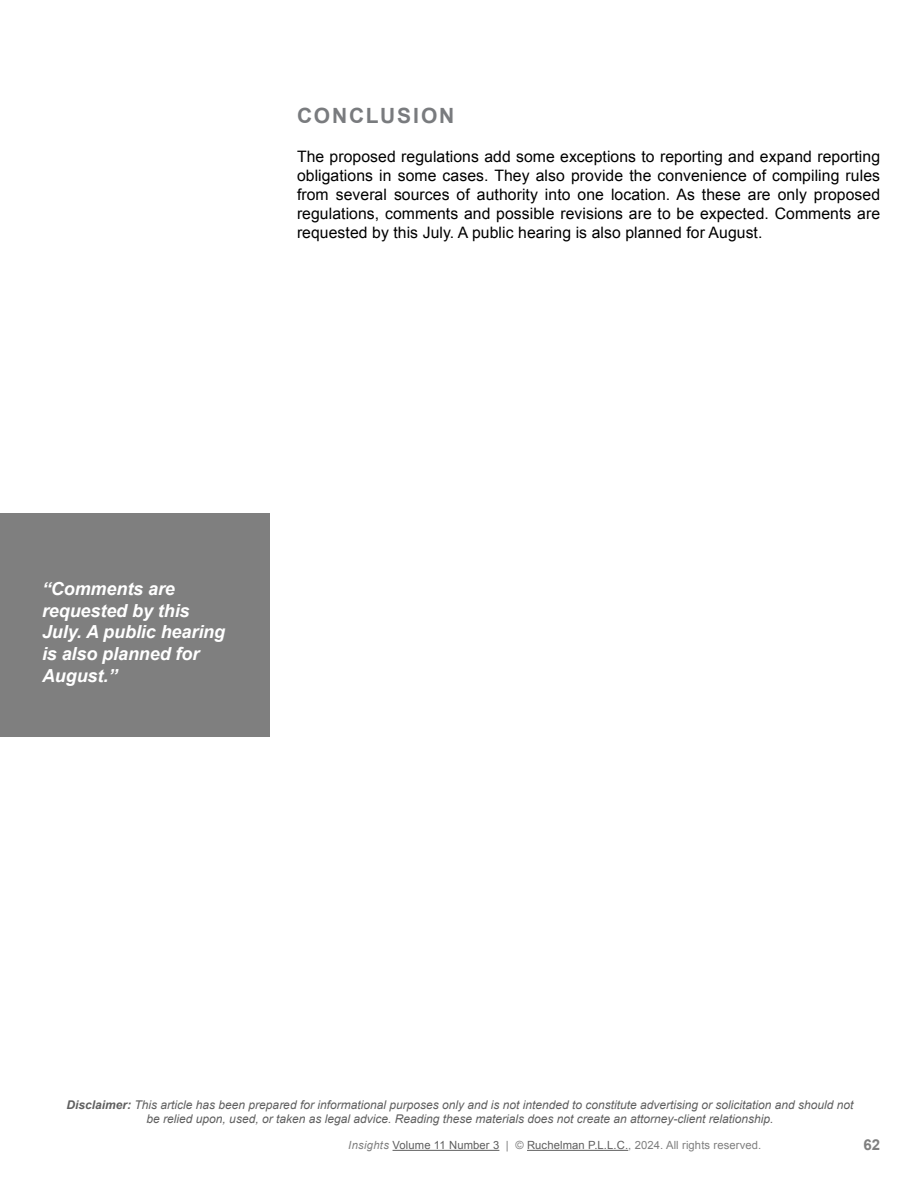
<style>
.page{position:relative;width:918px;height:1188px;background:#fff}
.page>*{position:absolute;margin:0;border:0;box-sizing:border-box;transform-origin:0 0}
.t1{font:700 21px "Arial";letter-spacing:.09em;color:#797b7e}
.t2{font:italic 700 18px/21.6px "Arial";letter-spacing:-.005em;color:#fff}
.t3{font:15.75px/18.9px "Arial";letter-spacing:.005em;color:#000;text-align:justify}
.t4{font:700 15px "Arial";color:#7f7f7f}
.t5{font:italic 12px/14.4px "Arial";color:#5f5f5f;text-align:center}
.t6{font:11.25px "Arial";letter-spacing:.01em;color:#5f5f5f}
.s1{font-weight:700}
.s2{font-style:italic;color:#7f7f7f}
.s3{color:#7f7f7f}
</style>
<div class="page">
<hr style="left:393px;top:1150px;width:106px;height:1px;background:#5f5f5f">
<hr style="left:527px;top:1150px;width:101px;height:1px;background:#5f5f5f">
<div style="left:0;top:513px;width:270px;height:224px;background:#7f7f7f"></div>
<h1 class="t1" style="left:297px;top:102px;width:159px">CONCLUSION</h1>
<p class="t3" style="left:297px;top:148px;width:585px">The proposed regulations add some exceptions to reporting and expand reporting obligations in some cases. They also provide the convenience of compiling rules from several sources of authority into one location. As these are only proposed regulations, comments and possible revisions are to be expected. Comments are requested by this July. A public hearing is also planned for August.</p>
<p class="t2" style="left:42px;top:579px;width:185px">“Comments are requested by this<br>July. A public hearing is also planned for<br>August.”</p>
<p class="t5" style="left:67px;top:1098px;width:789px"><span class="s1">Disclaimer:</span> This article has been prepared for informational purposes only and is not intended to constitute advertising or solicitation and should not be relied upon, used, or taken as legal advice. Reading these materials does not create an attorney-client relationship.</p>
<p class="t6" style="left:348px;top:1138px;width:415px"><span class="s2">Insights</span> Volume 11 Number 3 <span class="s3">| ©</span> Ruchelman P.L.L.C.<span class="s3">, 2024. All rights reserved.</span></p>
<p class="t4" style="left:863px;top:1135px;width:18px">62</p>
</div>
